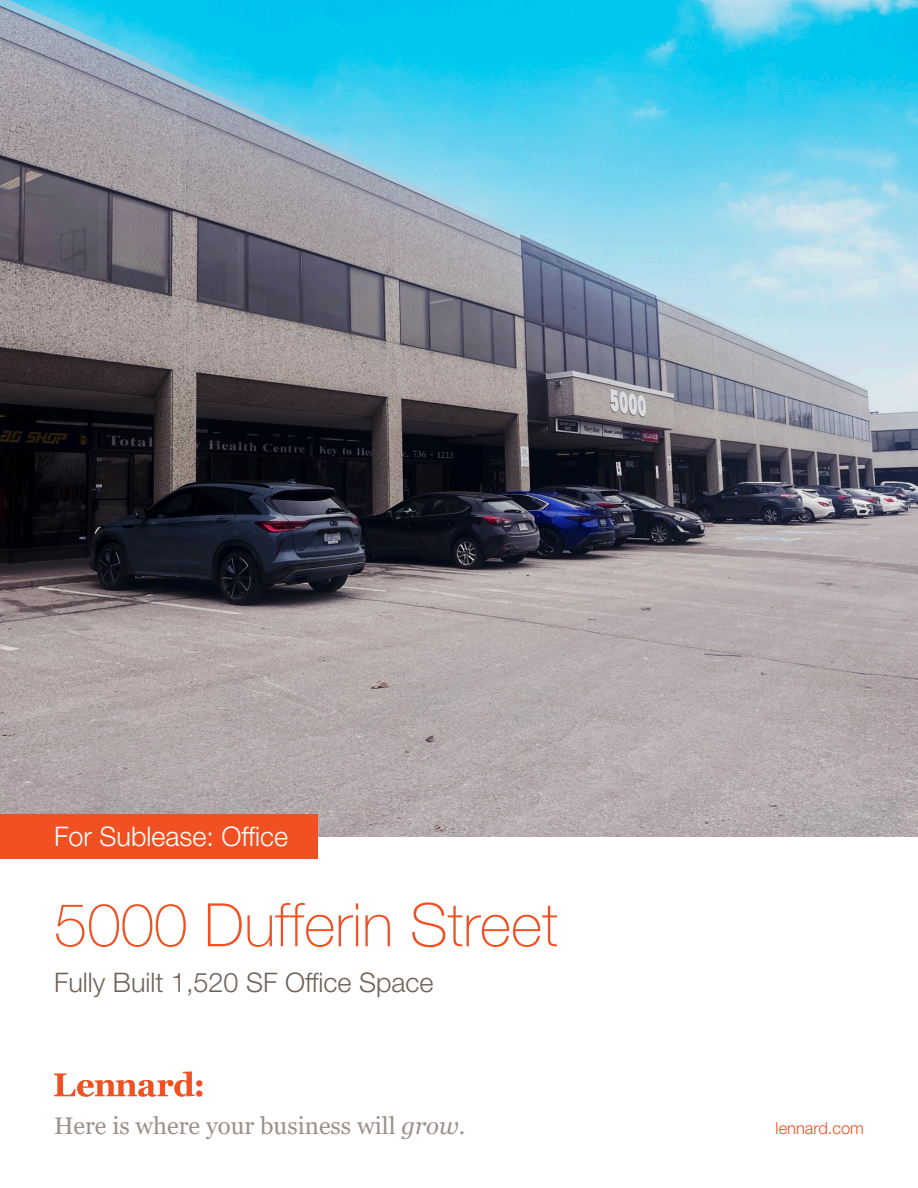
<style>
.page{position:relative;width:918px;height:1188px;background:#fff}
.page>*{position:absolute;margin:0;border:0;box-sizing:border-box;transform-origin:0 0}
.t1{font:100 60px "Helvetica Neue LT Std";color:#f05022}
.t2{font:300 27px "Helvetica Neue LT Std";color:#6f6359}
.t3{font:300 27px "Helvetica Neue LT Std";color:#fff}
.t4{font:24px "Georgia";color:#9c918a}
.t5{font:300 16.5px "Helvetica Neue LT Std";color:#f05022}
.s1{font-style:italic}
</style>
<div class="page">
<img style="left:0;top:0;width:918px;height:836px">
<div style="left:0;top:814px;width:318px;height:44px;background:#f05022"></div>
<svg style="left:54px;top:1071px;width:148px;height:26px"></svg>
<p class="t3" style="left:54px;top:820px;width:236px">For Sublease: Office</p>
<h1 class="t1" style="left:54px;top:891px;width:505px">5000 Dufferin Street</h1>
<p class="t2" style="left:54px;top:966px;width:381px">Fully Built 1,520 SF Office Space</p>
<p class="t4" style="left:54px;top:1111px;width:413px">Here is where your business will <span class="s1">grow</span>.</p>
<p class="t5" style="left:776px;top:1118px;width:90px">lennard.com</p>
</div>
